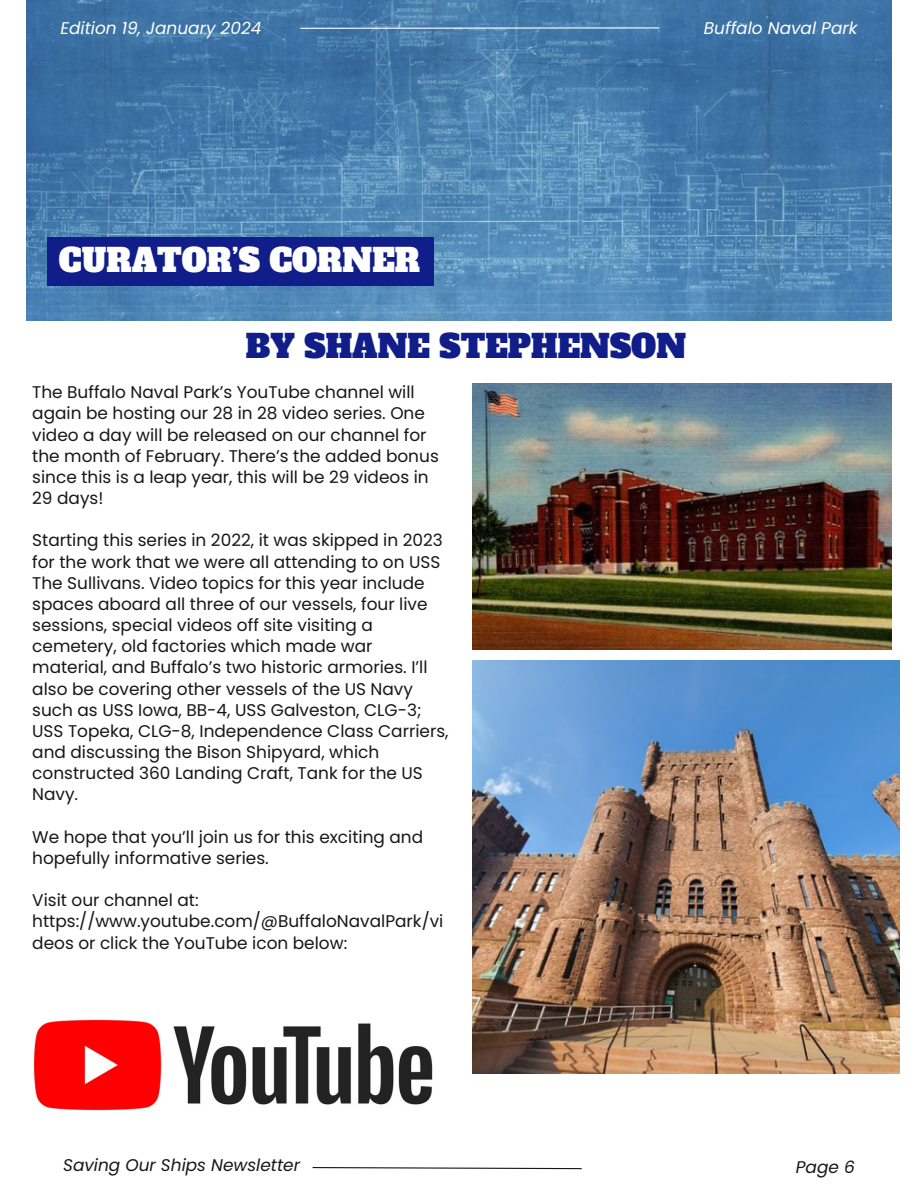
<style>
.page{position:relative;width:918px;height:1188px;background:#fff}
.page>*{position:absolute;margin:0;border:0;box-sizing:border-box;transform-origin:0 0}
.t1{font:31.65px "Alfa Slab One";color:#111d89}
.t2{font:31.65px "Alfa Slab One";color:#fff}
.t3{font:16.95px/21.1px "Poppins";color:#171717}
.t4{font:italic 16.95px "Poppins";color:#fff}
.t5{font:italic 16.95px "Poppins";color:#171717}
</style>
<div class="page">
<img style="left:33px;top:1019px;width:400px;height:92px">
<img style="left:472px;top:383px;width:420px;height:267px">
<img style="left:26px;top:0;width:865px;height:320px">
<div style="left:47px;top:238px;width:387px;height:48px;background:#111d89"></div>
<hr style="left:300px;top:27px;width:359px;height:2px;background:#fff">
<svg style="left:312px;top:1167px;width:270px;height:3px"></svg>
<img style="left:472px;top:661px;width:428px;height:412px">
<p class="t4" style="left:60px;top:16px;width:203px">Edition 19, January 2024</p>
<p class="t4" style="left:704px;top:16px;width:155px">Buffalo Naval Park</p>
<h1 class="t2" style="left:59px;top:240px;width:363px">CURATOR’S CORNER</h1>
<p class="t1" style="left:246px;top:325px;width:442px">BY SHANE STEPHENSON</p>
<p class="t3" style="left:32px;top:382px;width:408px">The Buffalo Naval Park’s YouTube channel will again be hosting our 28 in 28 video series. One video a day will be released on our channel for the month of February. There’s the added bonus since this is a leap year, this will be 29 videos in 29 days!</p>
<p class="t3" style="left:32px;top:530px;width:418px">Starting this series in 2022, it was skipped in 2023 for the work that we were all attending to on USS The Sullivans. Video topics for this year include spaces aboard all three of our vessels, four live sessions, special videos off site visiting a cemetery, old factories which made war material, and Buffalo’s two historic armories. I’ll also be covering other vessels of the US Navy such as USS Iowa, BB-4, USS Galveston, CLG-3; USS Topeka, CLG-8, Independence Class Carriers, and discussing the Bison Shipyard, which constructed 360 Landing Craft, Tank for the US Navy.</p>
<p class="t3" style="left:32px;top:826px;width:393px">We hope that you’ll join us for this exciting and hopefully informative series.</p>
<p class="t3" style="left:32px;top:890px;width:413px">Visit our channel at: https://www.youtube.com/@BuffaloNavalPark/vi deos or click the YouTube icon below:</p>
<p class="t5" style="left:63px;top:1153px;width:238px">Saving Our Ships Newsletter</p>
<h1 class="t5" style="left:796px;top:1155px;width:60px">Page 6</h1>
</div>
